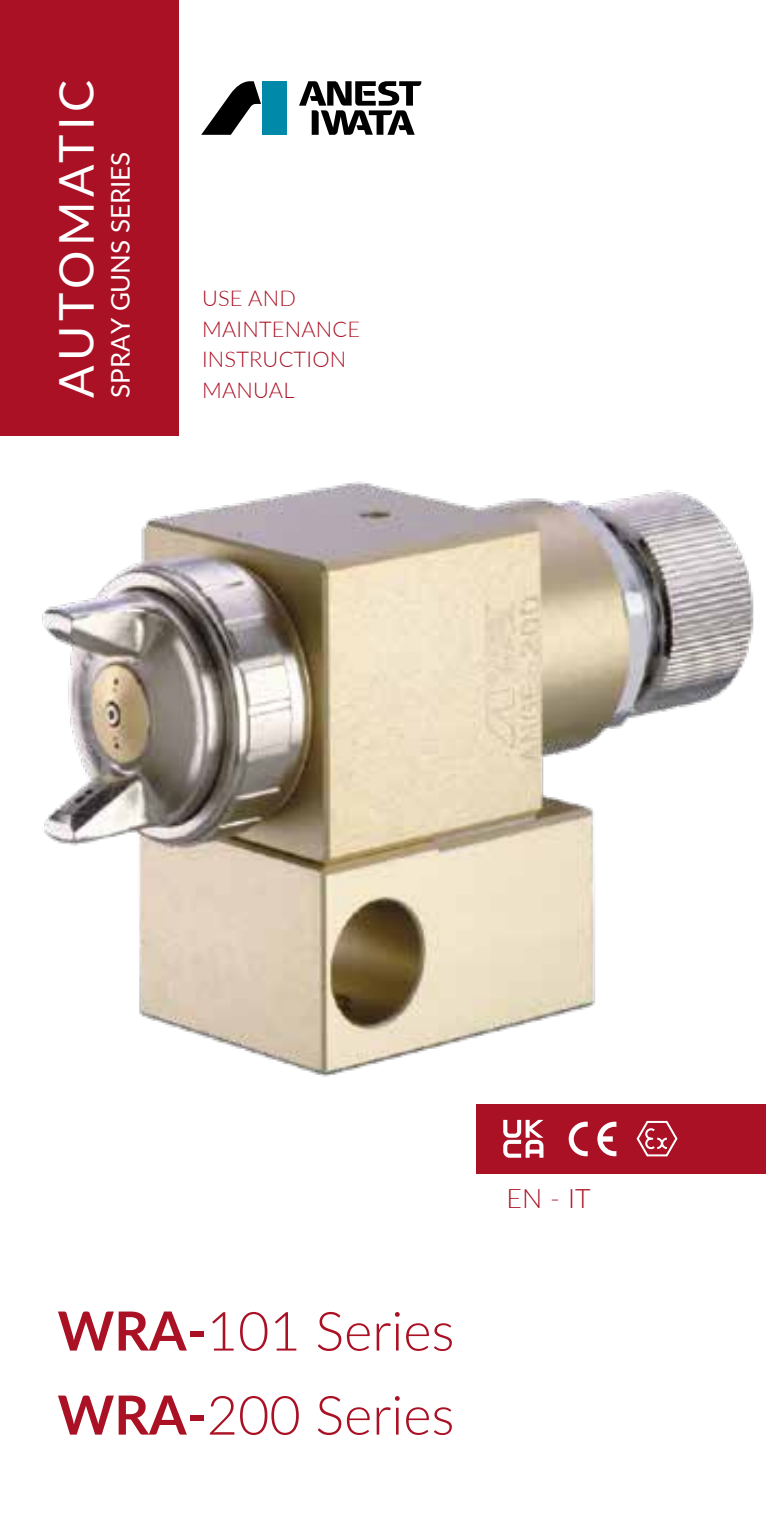
<style>
.page{position:relative;width:766px;height:1531px;background:#fff}
.page>*{position:absolute;margin:0;border:0;box-sizing:border-box;transform-origin:0 0}
.t1{font:300 54px/84px "Lato";color:#aa1124}
.t2{font:48px "Lato";letter-spacing:.1em;color:#fff}
.t3{font:300 26.7px "Lato";color:#aa1124}
.t4{font:25.8px "Lato";color:#fff}
.t5{font:300 21.9px/30.6px "Lato";letter-spacing:.01em;color:#aa1124}
.s1{font-weight:700}
</style>
<div class="page">
<img style="left:42px;top:481px;width:712px;height:596px">
<div style="left:0;top:0;width:179px;height:436px;background:#aa1124"></div>
<svg style="left:201px;top:81px;width:60px;height:54px"></svg>
<div style="left:261px;top:81px;width:25px;height:54px;background:#0089a8"></div>
<svg style="left:299px;top:81px;width:122px;height:54px"></svg>
<div style="left:476px;top:1105px;width:289px;height:69px;background:#aa1124"></div>
<svg style="left:568px;top:1121px;width:19px;height:35px"></svg>
<svg style="left:597px;top:1121px;width:19px;height:35px"></svg>
<svg style="left:636px;top:1121px;width:42px;height:36px"></svg>
<svg style="left:503px;top:1120px;width:40px;height:38px"></svg>
<h2 class="t2" style="left:42px;top:398px;width:320px;rotate:-90deg">AUTOMATIC</h2>
<p class="t4" style="left:102px;top:398px;width:247px;rotate:-90deg">SPRAY GUNS SERIES</p>
<p class="t5" style="left:202px;top:282px;width:159px">USE AND<br>MAINTENANCE<br>INSTRUCTION<br>MANUAL</p>
<h1 class="t1" style="left:57px;top:1287px;width:398px"><span class="s1">WRA-</span>101 Series<br><span class="s1">WRA-</span>200 Series</h1>
<p class="t3" style="left:506px;top:1179px;width:86px">EN - IT</p>
</div>
